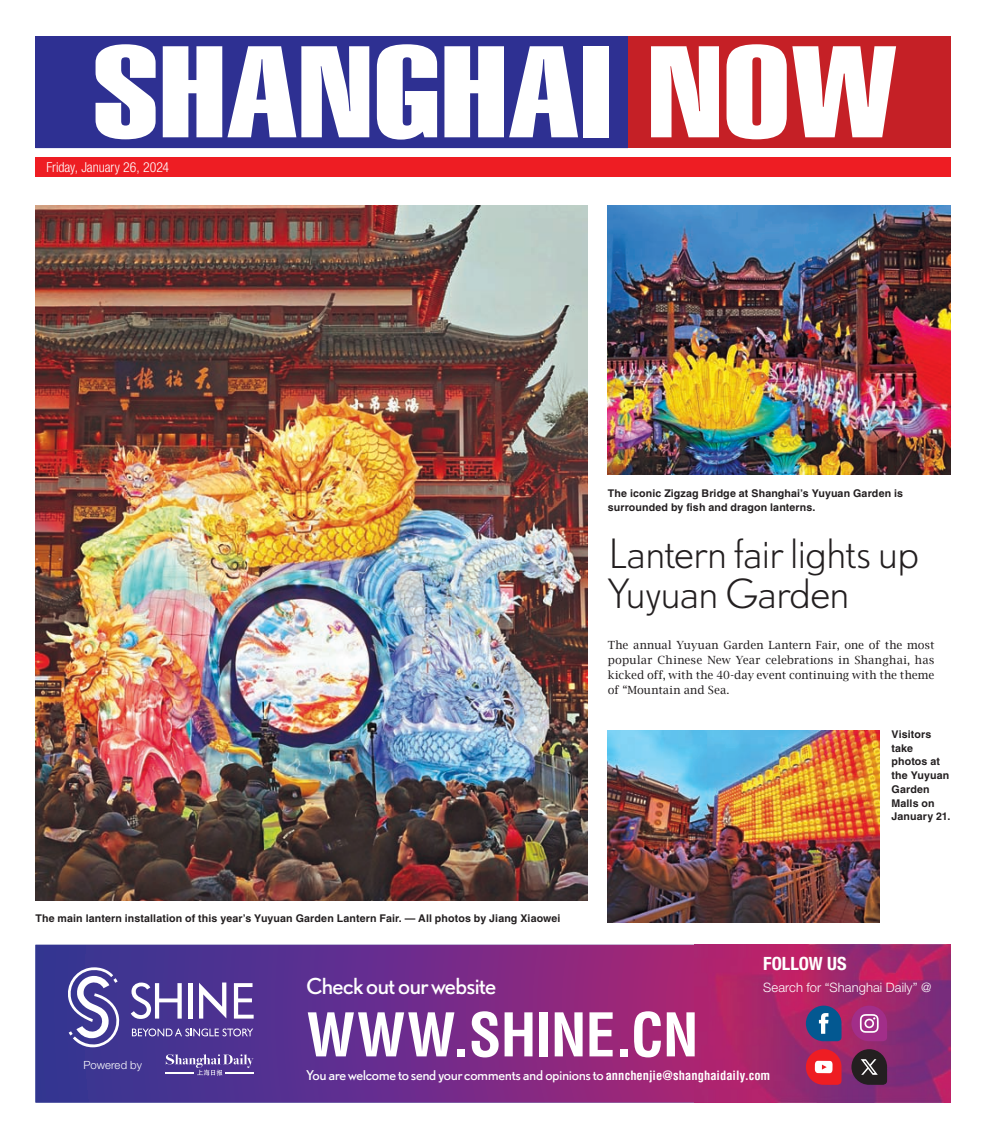
<style>
.page{position:relative;width:986px;height:1138px;background:#fff}
.page>*{position:absolute;margin:0;border:0;box-sizing:border-box;transform-origin:0 0}
.t1{font:126.38px "Swiss 911 BT Extra Compressed";color:#fff;scale:1.42 1}
.t2{font:700 condensed 58.75px "Helvetica LT Std";letter-spacing:-.015em;color:#fff}
.t3{font:300 37.5px/40px "DTL Nobel T";letter-spacing:-.055em;color:#231f20}
.t4{font:20.62px "DTL Nobel T";letter-spacing:-.04em;color:#fff}
.t5{font:700 condensed 18.25px "Helvetica Neue LT Std";color:#fff}
.t6{font:300 condensed 13.75px "Helvetica Neue LT Std";letter-spacing:-.005em;color:#fff}
.t7{font:13.38px "Arial Narrow";color:#fff}
.t8{font:300 13px "Helvetica Neue LT Std";letter-spacing:.005em;color:#fff}
.t9{font:12.5px "DTL Nobel T";letter-spacing:-.03em;color:#fff}
.t10{font:11.25px/15px "Lucida Bright";letter-spacing:.005em;color:#231f20;text-align:justify}
.t11{font:300 11.25px "Helvetica Neue LT Std";color:#fff}
.t12{font:700 10.62px/13.8px "Helvetica LT Std";letter-spacing:.01em;color:#231f20}
.s1{font-family:"Helvetica LT Std";font-weight:700;font-stretch:condensed}
</style>
<div class="page">
<div style="left:627px;top:36px;width:323px;height:112px;background:#c52026"></div>
<div style="left:35px;top:36px;width:592px;height:112px;background:#2e3092"></div>
<div style="left:35px;top:157px;width:915px;height:20px;background:#ee1d23"></div>
<svg style="left:35px;top:944px;width:659px;height:158px;background:#6e2e89"></svg>
<img style="left:694px;top:944px;width:256px;height:158px">
<svg style="left:132px;top:1028px;width:121px;height:8px"></svg>
<svg style="left:131px;top:982px;width:51px;height:36px"></svg>
<hr style="left:188px;top:983px;width:4px;height:35px;background:#fff">
<svg style="left:199px;top:982px;width:27px;height:36px"></svg>
<svg style="left:234px;top:983px;width:19px;height:35px"></svg>
<svg style="left:65px;top:967px;width:56px;height:80px"></svg>
<svg style="left:166px;top:1054px;width:87px;height:21px;background:#705ca7"></svg>
<hr style="left:225px;top:1072px;width:28px;height:2px;background:#fff">
<hr style="left:166px;top:1072px;width:28px;height:2px;background:#fff">
<svg style="left:805px;top:1005px;width:36px;height:36px"></svg>
<svg style="left:851px;top:1005px;width:35px;height:36px"></svg>
<svg style="left:805px;top:1049px;width:36px;height:35px"></svg>
<svg style="left:851px;top:1049px;width:35px;height:35px"></svg>
<img style="left:607px;top:206px;width:343px;height:269px">
<img style="left:607px;top:730px;width:272px;height:192px">
<img style="left:35px;top:206px;width:552px;height:694px">
<h1 class="t1" style="left:93px;top:21px;width:569px">SHANGHAI NOW</h1>
<p class="t7" style="left:45px;top:154px;width:127px">Friday, December 1, 2017</p>
<p class="t6" style="left:46px;top:159px;width:124px">Friday, January 26, 2024</p>
<p class="t12" style="left:35px;top:911px;width:526px">The main lantern installation of this year’s Yuyuan Garden Lantern Fair. — All photos by Jiang Xiaowei</p>
<h3 class="t4" style="left:306px;top:971px;width:191px">Check out our website</h3>
<p class="t12" style="left:607px;top:486px;width:296px">The iconic Zigzag Bridge at Shanghai’s Yuyuan Garden is surrounded by fish and dragon lanterns.</p>
<h3 class="t3" style="left:607px;top:533px;width:313px">Lantern fair lights up<br>Yuyuan Garden</h3>
<p class="t10" style="left:607px;top:637px;width:328px">The annual Yuyuan Garden Lantern Fair, one of the most popular Chinese New Year celebrations in Shanghai, has kicked off, with the 40-day event continuing with the theme of “Mountain and Sea.</p>
<p class="t12" style="left:891px;top:727px;width:60px">Visitors take photos at the Yuyuan<br>Garden<br>Malls on<br>January 21.</p>
<h3 class="t5" style="left:763px;top:952px;width:85px">FOLLOW US</h3>
<p class="t8" style="left:763px;top:979px;width:170px">Search for “Shanghai Daily” @</p>
<p class="t11" style="left:83px;top:1058px;width:60px">Powered by</p>
<h2 class="t2" style="left:306px;top:998px;width:393px">www.shine.cn</h2>
<p class="t9" style="left:306px;top:1066px;width:465px">You are welcome to send your comments and opinions to <span class="s1">annchenjie@shanghaidaily.com</span></p>
</div>
